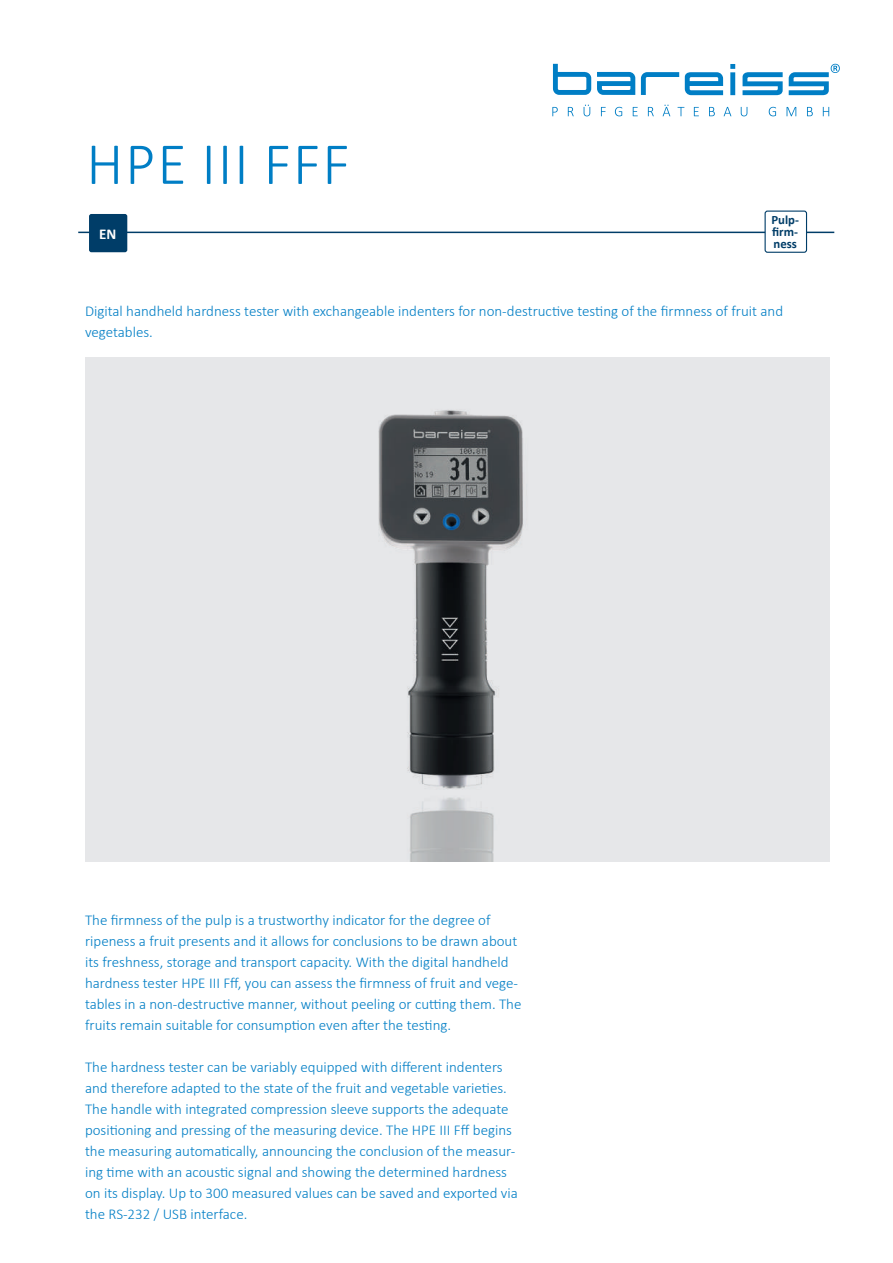
<style>
.page{position:relative;width:893px;height:1263px;background:#fff}
.page>*{position:absolute;margin:0;border:0;box-sizing:border-box;transform-origin:0 0}
.t1{font:300 60px "Calibri";letter-spacing:.03em;color:#007ec5}
.t2{font:300 15px/21px "Calibri";color:#007ec5}
.t3{font:700 15px "Calibri";color:#fff}
.t4{font:700 12.75px/12px "Calibri";color:#003d68;text-align:justify}
</style>
<div class="page">
<hr style="left:78px;top:232px;width:756px;height:1px;background:#003d68">
<div style="left:89px;top:214px;width:38px;height:38px;background:#003d68;border-radius:2px"></div>
<svg style="left:597px;top:72px;width:38px;height:23px"></svg>
<svg style="left:553px;top:64px;width:38px;height:31px"></svg>
<svg style="left:742px;top:72px;width:41px;height:23px"></svg>
<svg style="left:685px;top:72px;width:38px;height:23px"></svg>
<svg style="left:641px;top:72px;width:38px;height:23px"></svg>
<svg style="left:730px;top:64px;width:5px;height:31px"></svg>
<svg style="left:789px;top:64px;width:51px;height:31px"></svg>
<svg style="left:552px;top:107px;width:6px;height:9px"></svg>
<svg style="left:568px;top:107px;width:6px;height:9px"></svg>
<svg style="left:584px;top:105px;width:6px;height:11px"></svg>
<svg style="left:601px;top:107px;width:5px;height:9px"></svg>
<svg style="left:615px;top:107px;width:7px;height:9px"></svg>
<svg style="left:633px;top:107px;width:5px;height:9px"></svg>
<svg style="left:648px;top:107px;width:6px;height:9px"></svg>
<svg style="left:663px;top:105px;width:7px;height:11px"></svg>
<svg style="left:677px;top:107px;width:7px;height:9px"></svg>
<svg style="left:694px;top:107px;width:5px;height:9px"></svg>
<svg style="left:709px;top:107px;width:6px;height:9px"></svg>
<svg style="left:724px;top:107px;width:7px;height:9px"></svg>
<svg style="left:741px;top:107px;width:6px;height:9px"></svg>
<svg style="left:769px;top:107px;width:7px;height:9px"></svg>
<svg style="left:786px;top:107px;width:10px;height:9px"></svg>
<svg style="left:807px;top:107px;width:6px;height:9px"></svg>
<svg style="left:823px;top:107px;width:6px;height:9px"></svg>
<div style="left:765px;top:211px;width:41px;height:41px;background:#fff;border-radius:2px"></div>
<div style="left:765px;top:211px;width:42px;height:42px;border:1px solid #003d68;border-radius:2px"></div>
<div style="left:85px;top:358px;width:744px;height:504px;background:#e6e7e9"></div>
<img style="left:407px;top:410px;width:88px;height:452px">
<img style="left:378px;top:411px;width:145px;height:335px">
<h1 class="t1" style="left:86px;top:127px;width:265px">HPE III FFF</h1>
<p class="t3" style="left:99px;top:224px;width:19px">EN</p>
<p class="t4" style="left:771px;top:214px;width:29px">Pulp&shy;firm&shy;ness</p>
<p class="t2" style="left:85px;top:300px;width:700px">Digital handheld hardness tester with exchangeable indenters for non-destructive testing of the firmness of fruit and vegetables.</p>
<p class="t2" style="left:85px;top:909px;width:438px">The firmness of the pulp is a trustworthy indicator for the degree of ripeness a fruit presents and it allows for conclusions to be drawn about its freshness, storage and transport capacity. With the digital handheld hardness tester HPE III Fff, you can assess the firmness of fruit and vege&shy;tables in a non-destructive manner, without peeling or cutting them. The fruits remain suitable for consumption even after the testing.</p>
<p class="t2" style="left:85px;top:1056px;width:434px">The hardness tester can be variably equipped with different indenters and therefore adapted to the state of the fruit and vegetable varieties.<br>The handle with integrated compression sleeve supports the adequate positioning and pressing of the measuring device. The HPE III Fff begins the measuring automatically, announcing the conclusion of the measur&shy;ing time with an acoustic signal and showing the determined hardness on its display. Up to 300 measured values can be saved and exported via the RS-232 / USB interface.</p>
</div>
